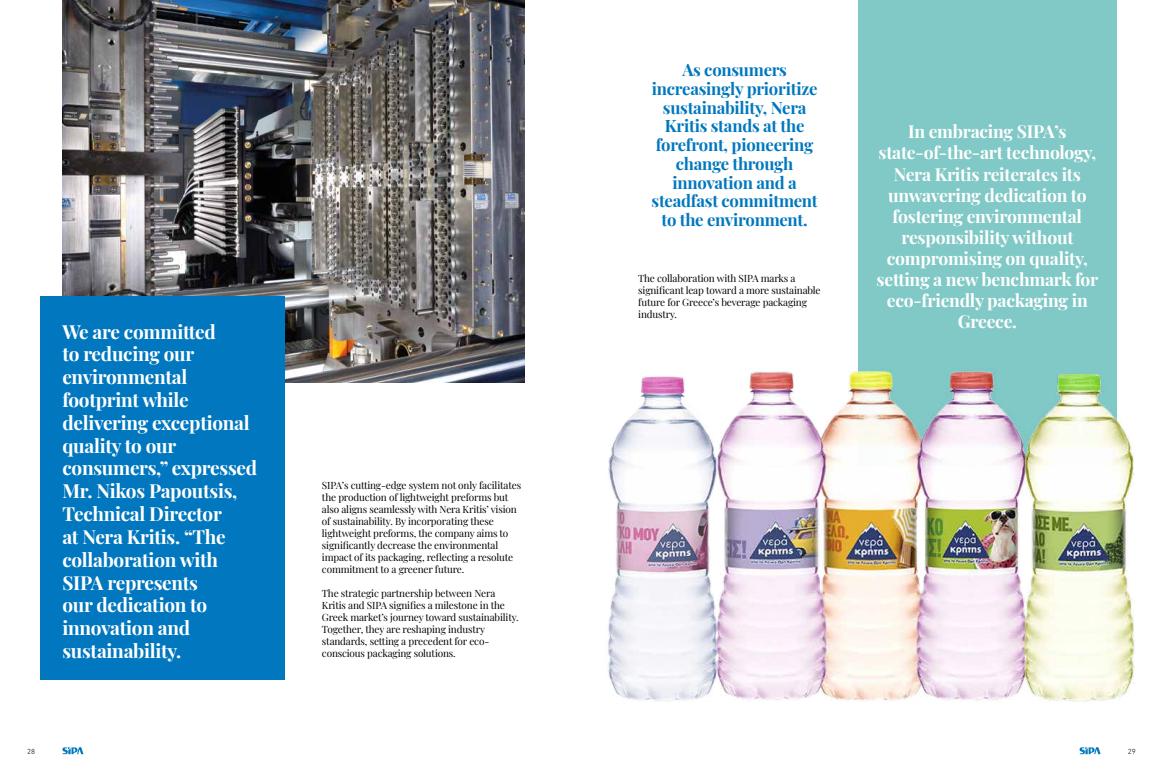
<style>
.page{position:relative;width:1163px;height:780px;background:#fff}
.page>*{position:absolute;margin:0;border:0;box-sizing:border-box;transform-origin:0 0}
.t1{font:700 19px/22.8px "Playfair Display";letter-spacing:-.015em;color:#fff}
.t2{font:700 17.5px/21px "Playfair Display";letter-spacing:-.015em;color:#fff;text-align:center}
.t3{font:700 16.7px/18.8px "Playfair Display";letter-spacing:-.015em;color:#0077be;text-align:center}
.t4{font:10px/12px "Playfair Display";letter-spacing:-.015em;color:#000}
.t5{font:300 7.5px "DIN Next LT Pro";color:#000}
</style>
<div class="page">
<div style="left:857px;top:0;width:259px;height:465px;background:#80c9c6"></div>
<img style="left:62px;top:0;width:462px;height:383px">
<div style="left:41px;top:296px;width:244px;height:383px;background:#0077be"></div>
<img style="left:433px;top:276px;width:702px;height:479px">
<svg style="left:62px;top:747px;width:21px;height:7px"></svg>
<svg style="left:1078px;top:746px;width:22px;height:8px"></svg>
<p class="t1" style="left:62px;top:318px;width:196px">We are committed<br>to reducing our environmental footprint while delivering exceptional quality to our consumers,” expressed<br>Mr. Nikos Papoutsis,<br>Technical Director<br>at Nera Kritis. “The collaboration with<br>SIPA represents<br>our dedication to innovation and sustainability.</p>
<p class="t4" style="left:322px;top:478px;width:201px">SIPA’s cutting-edge system not only facilitates the production of lightweight preforms but also aligns seamlessly with Nera Kritis’ vision of sustainability. By incorporating these lightweight preforms, the company aims to significantly decrease the environmental impact of its packaging, reflecting a resolute commitment to a greener future.</p>
<p class="t4" style="left:322px;top:586px;width:198px">The strategic partnership between Nera Kritis and SIPA signifies a milestone in the Greek market’s journey toward sustainability.<br>Together, they are reshaping industry standards, setting a precedent for eco&shy;conscious packaging solutions.</p>
<h3 class="t3" style="left:651px;top:59px;width:168px">As consumers increasingly prioritize sustainability, Nera<br>Kritis stands at the forefront, pioneering change through innovation and a steadfast commitment to the environment.</h3>
<p class="t4" style="left:638px;top:272px;width:184px">The collaboration with SIPA marks a significant leap toward a more sustainable future for Greece’s beverage packaging industry.</p>
<p class="t2" style="left:876px;top:120px;width:223px">In embracing SIPA’s state-of-the-art technology,<br>Nera Kritis reiterates its unwavering dedication to fostering environmental responsibility without compromising on quality, setting a new benchmark for eco-friendly packaging in<br>Greece.</p>
<p class="t5" style="left:27px;top:747px;width:9px">28</p>
<p class="t5" style="left:1127px;top:747px;width:9px">29</p>
</div>
